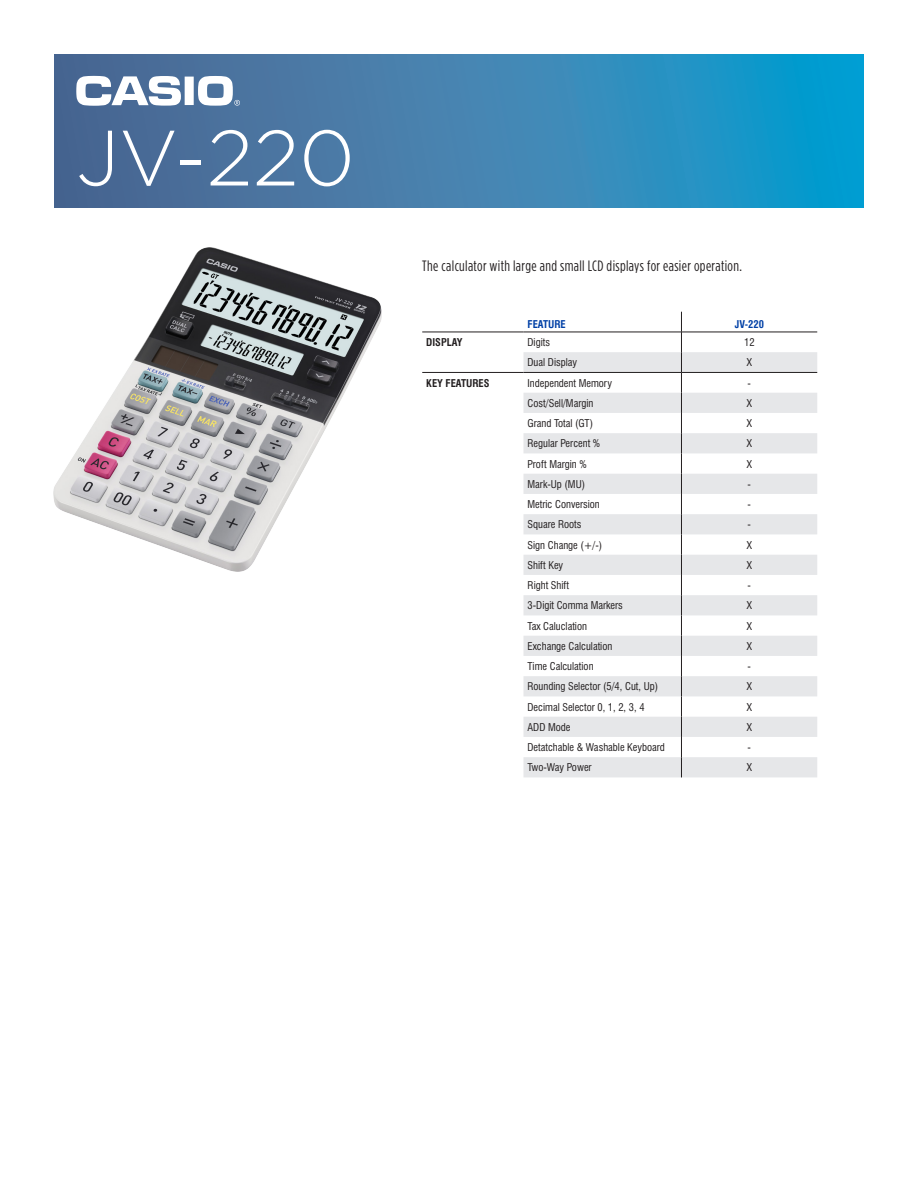
<style>
.page{position:relative;width:918px;height:1188px;background:#fff}
.page>*{position:absolute;margin:0;border:0;box-sizing:border-box;transform-origin:0 0}
.t1{font:300 78.3px "Gotham";color:#fff}
.t2{font:15px "Gotham Condensed";letter-spacing:.025em;color:#231f20}
.chart-copy-left{font:condensed 10.5px "Swiss 721 BT";color:#231f20}
.t3{font:700 condensed 10.5px "Swiss 721 BT";color:#231f20}
.t4{font:700 condensed 10.5px "Swiss 721 BT";color:#0040a6}
</style>
<div class="page">
<img style="left:54px;top:248px;width:328px;height:324px">
<svg style="left:54px;top:54px;width:810px;height:153px;background:#3783b1"></svg>
<div style="left:185px;top:77px;width:9px;height:28px;background:#fff"></div>
<svg style="left:76px;top:76px;width:105px;height:30px"></svg>
<svg style="left:198px;top:76px;width:42px;height:30px"></svg>
<svg style="left:523px;top:352px;width:294px;height:425px;fill:#e7e8ea"></svg>
<hr style="left:681px;top:332px;width:136px;height:1px;background:#231f20">
<hr style="left:422px;top:332px;width:101px;height:1px;background:#231f20">
<hr style="left:523px;top:332px;width:158px;height:1px;background:#231f20">
<svg style="left:681px;top:312px;width:1px;height:465px"></svg>
<hr style="left:422px;top:372px;width:101px;height:1px;background:#231f20">
<hr style="left:523px;top:372px;width:158px;height:1px;background:#231f20">
<hr style="left:681px;top:372px;width:136px;height:1px;background:#231f20">
<p class="t1" style="left:76px;top:108px;width:280px">JV-220</p>
<p class="t2" style="left:422px;top:257px;width:321px">The calculator with large and small LCD displays for easier operation.</p>
<p class="t4" style="left:528px;top:318px;width:40px">FEATURE</p>
<p class="t4" style="left:735px;top:318px;width:31px">JV-220</p>
<p class="t3" style="left:426px;top:336px;width:38px">DISPLAY</p>
<p class="chart-copy-left" style="left:528px;top:336px;width:24px">Digits</p>
<p class="chart-copy-left" style="left:744px;top:336px;width:12px">12</p>
<p class="chart-copy-left" style="left:528px;top:356px;width:51px">Dual Display</p>
<p class="chart-copy-left" style="left:747px;top:356px;width:7px">X</p>
<p class="t3" style="left:426px;top:377px;width:65px">KEY FEATURES</p>
<p class="chart-copy-left" style="left:528px;top:376px;width:86px">Independent Memory</p>
<p class="chart-copy-left" style="left:748px;top:376px;width:5px">-</p>
<p class="chart-copy-left" style="left:528px;top:397px;width:67px">Cost/Sell/Margin</p>
<p class="chart-copy-left" style="left:747px;top:397px;width:7px">X</p>
<p class="chart-copy-left" style="left:528px;top:417px;width:67px">Grand Total (GT)</p>
<p class="chart-copy-left" style="left:747px;top:417px;width:7px">X</p>
<p class="chart-copy-left" style="left:528px;top:437px;width:74px">Regular Percent %</p>
<p class="chart-copy-left" style="left:747px;top:437px;width:7px">X</p>
<p class="chart-copy-left" style="left:528px;top:457px;width:61px">Proft Margin %</p>
<p class="chart-copy-left" style="left:747px;top:457px;width:7px">X</p>
<p class="chart-copy-left" style="left:528px;top:478px;width:59px">Mark-Up (MU)</p>
<p class="chart-copy-left" style="left:748px;top:478px;width:5px">-</p>
<p class="chart-copy-left" style="left:528px;top:498px;width:74px">Metric Conversion</p>
<p class="chart-copy-left" style="left:748px;top:498px;width:5px">-</p>
<p class="chart-copy-left" style="left:528px;top:518px;width:55px">Square Roots</p>
<p class="chart-copy-left" style="left:748px;top:518px;width:5px">-</p>
<p class="chart-copy-left" style="left:528px;top:538px;width:76px">Sign Change (+/-)</p>
<p class="chart-copy-left" style="left:747px;top:538px;width:7px">X</p>
<p class="chart-copy-left" style="left:528px;top:559px;width:37px">Shift Key</p>
<p class="chart-copy-left" style="left:747px;top:559px;width:7px">X</p>
<p class="chart-copy-left" style="left:528px;top:579px;width:43px">Right Shift</p>
<p class="chart-copy-left" style="left:748px;top:579px;width:5px">-</p>
<p class="chart-copy-left" style="left:528px;top:599px;width:97px">3-Digit Comma Markers</p>
<p class="chart-copy-left" style="left:747px;top:599px;width:7px">X</p>
<p class="chart-copy-left" style="left:528px;top:619px;width:61px">Tax Caluclation</p>
<p class="chart-copy-left" style="left:747px;top:619px;width:7px">X</p>
<p class="chart-copy-left" style="left:528px;top:640px;width:86px">Exchange Calculation</p>
<p class="chart-copy-left" style="left:747px;top:640px;width:7px">X</p>
<p class="chart-copy-left" style="left:528px;top:660px;width:68px">Time Calculation</p>
<p class="chart-copy-left" style="left:748px;top:660px;width:5px">-</p>
<p class="chart-copy-left" style="left:528px;top:680px;width:132px">Rounding Selector (5/4, Cut, Up)</p>
<p class="chart-copy-left" style="left:747px;top:680px;width:7px">X</p>
<p class="chart-copy-left" style="left:528px;top:700px;width:119px">Decimal Selector 0, 1, 2, 3, 4</p>
<p class="chart-copy-left" style="left:747px;top:700px;width:7px">X</p>
<p class="chart-copy-left" style="left:528px;top:721px;width:45px">ADD Mode</p>
<p class="chart-copy-left" style="left:747px;top:721px;width:7px">X</p>
<p class="chart-copy-left" style="left:528px;top:741px;width:139px">Detatchable &amp; Washable Keyboard</p>
<p class="chart-copy-left" style="left:748px;top:741px;width:5px">-</p>
<p class="chart-copy-left" style="left:528px;top:761px;width:66px">Two-Way Power</p>
<p class="chart-copy-left" style="left:747px;top:761px;width:7px">X</p>
</div>
